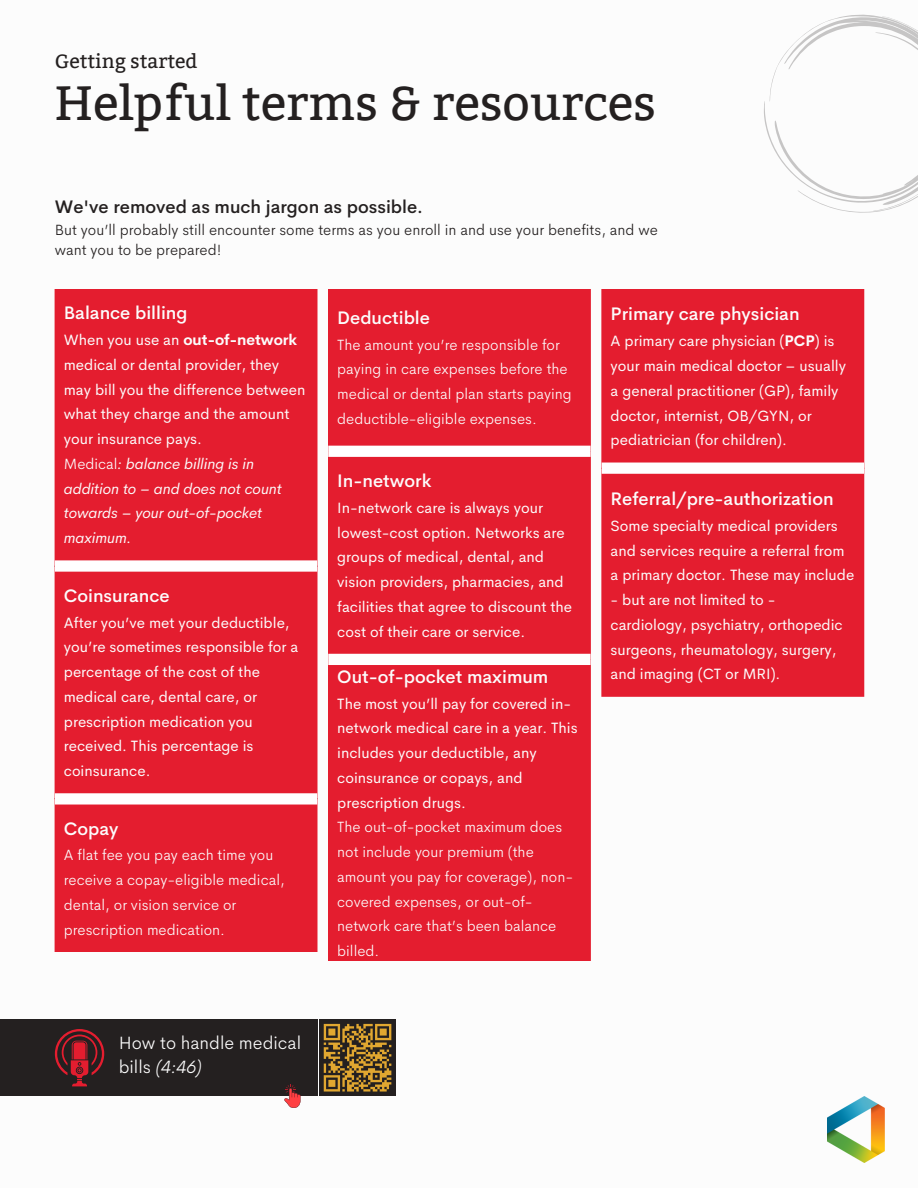
<style>
.page{position:relative;width:918px;height:1188px;background:#fff}
.page>*{position:absolute;margin:0;border:0;box-sizing:border-box;transform-origin:0 0}
.t1{font:48px "Bitter";color:#242020}
.t2{font:19.5px "Bitter";color:#242020}
.t3{font:500 18px "Cerebri Sans";color:#fcfcfc}
.t4{font:500 18px "Cerebri Sans";color:#242020}
.t5{font:300 18px/24.8px "Cerebri Sans";color:#fcfcfc}
.t6{font:15px/24.8px "Cerebri Sans";color:#fcfcfc}
.t7{font:300 15px/24.8px "Cerebri Sans";color:#fcfcfc}
.t8{font:300 15px/20.2px "Cerebri Sans";color:#242020}
.s1{font-weight:700}
.s2{font-weight:300}
.s3{font-style:italic}
</style>
<div class="page">
<svg style="left:764px;top:14px;width:154px;height:199px"></svg>
<div style="left:55px;top:289px;width:262px;height:663px;background:#e41d2f"></div>
<div style="left:55px;top:560px;width:262px;height:12px;background:#fff"></div>
<div style="left:55px;top:793px;width:262px;height:12px;background:#fff"></div>
<div style="left:328px;top:289px;width:263px;height:672px;background:#e41d2f"></div>
<div style="left:328px;top:446px;width:263px;height:11px;background:#fff"></div>
<div style="left:328px;top:654px;width:263px;height:11px;background:#fff"></div>
<div style="left:602px;top:289px;width:262px;height:408px;background:#e41d2f"></div>
<div style="left:602px;top:463px;width:262px;height:11px;background:#fff"></div>
<div style="left:0;top:1019px;width:317px;height:77px;background:#242020"></div>
<svg style="left:55px;top:1029px;width:49px;height:57px"></svg>
<svg style="left:284px;top:1084px;width:16px;height:24px"></svg>
<div style="left:319px;top:1019px;width:77px;height:77px;background:#242020"></div>
<svg style="left:323px;top:1023px;width:69px;height:69px"></svg>
<img style="left:827px;top:1096px;width:58px;height:67px">
<h2 class="t2" style="left:55px;top:49px;width:144px">Getting started</h2>
<h1 class="t1" style="left:55px;top:75px;width:603px">Helpful terms &amp; resources</h1>
<p class="t4" style="left:55px;top:195px;width:370px">We've removed as much jargon as possible.</p>
<p class="t8" style="left:55px;top:219px;width:605px">But you’ll probably still encounter some terms as you enroll in and use your benefits, and we want you to be prepared!</p>
<p class="t3" style="left:64px;top:301px;width:125px">Balance billing</p>
<p class="t6" style="left:64px;top:328px;width:243px">When you use an <span class="s1">out-of-network </span>medical or dental provider, they may bill you the difference between what they charge and the amount your insurance pays.<br><span class="s2">Medical</span><span class="s3">: balance billing is in addition to – and does not count towards – your out-of-pocket maximum.</span></p>
<p class="t3" style="left:64px;top:584px;width:107px">Coinsurance</p>
<p class="t6" style="left:64px;top:610px;width:236px">After you’ve met your deductible, you’re sometimes responsible for a percentage of the cost of the medical care, dental care, or prescription medication you received. This percentage is coinsurance.</p>
<p class="t3" style="left:64px;top:817px;width:56px">Copay</p>
<p class="t7" style="left:64px;top:843px;width:222px">A flat fee you pay each time you receive a copay-eligible medical, dental, or vision service or prescription medication.</p>
<p class="t5" style="left:119px;top:1030px;width:184px">How to handle medical bills <span class="s3">(4:46)</span></p>
<p class="t3" style="left:337px;top:306px;width:94px">Deductible</p>
<p class="t7" style="left:337px;top:332px;width:236px">The amount you’re responsible for paying in care expenses before the medical or dental plan starts paying deductible-eligible expenses.</p>
<p class="t3" style="left:337px;top:469px;width:96px">In-network</p>
<p class="t6" style="left:337px;top:495px;width:237px">In-network care is always your lowest-cost option. Networks are groups of medical, dental, and vision providers, pharmacies, and facilities that agree to discount the cost of their care or service.</p>
<p class="t3" style="left:337px;top:665px;width:213px">Out-of-pocket maximum</p>
<p class="t6" style="left:337px;top:691px;width:242px">The most you’ll pay for covered in&shy;network medical care in a year. This includes your deductible, any coinsurance or copays, and prescription drugs.</p>
<p class="t7" style="left:337px;top:815px;width:238px">The out-of-pocket maximum does not include your premium (the amount you pay for coverage), non&shy;covered expenses, or out-of&shy;network care that’s been balance billed.</p>
<p class="t3" style="left:611px;top:302px;width:190px">Primary care physician</p>
<p class="t6" style="left:611px;top:329px;width:237px">A primary care physician (<span class="s1">PCP</span>) is your main medical doctor – usually a general practitioner (GP), family doctor, internist, OB/GYN, or pediatrician (for children).</p>
<p class="t3" style="left:611px;top:487px;width:225px">Referral/pre-authorization</p>
<p class="t6" style="left:611px;top:513px;width:245px">Some specialty medical providers and services require a referral from a primary doctor. These may include</p>
<p class="t6" style="left:611px;top:587px;width:234px">- but are not limited to - cardiology, psychiatry, orthopedic surgeons, rheumatology, surgery, and imaging (CT or MRI).</p>
</div>
